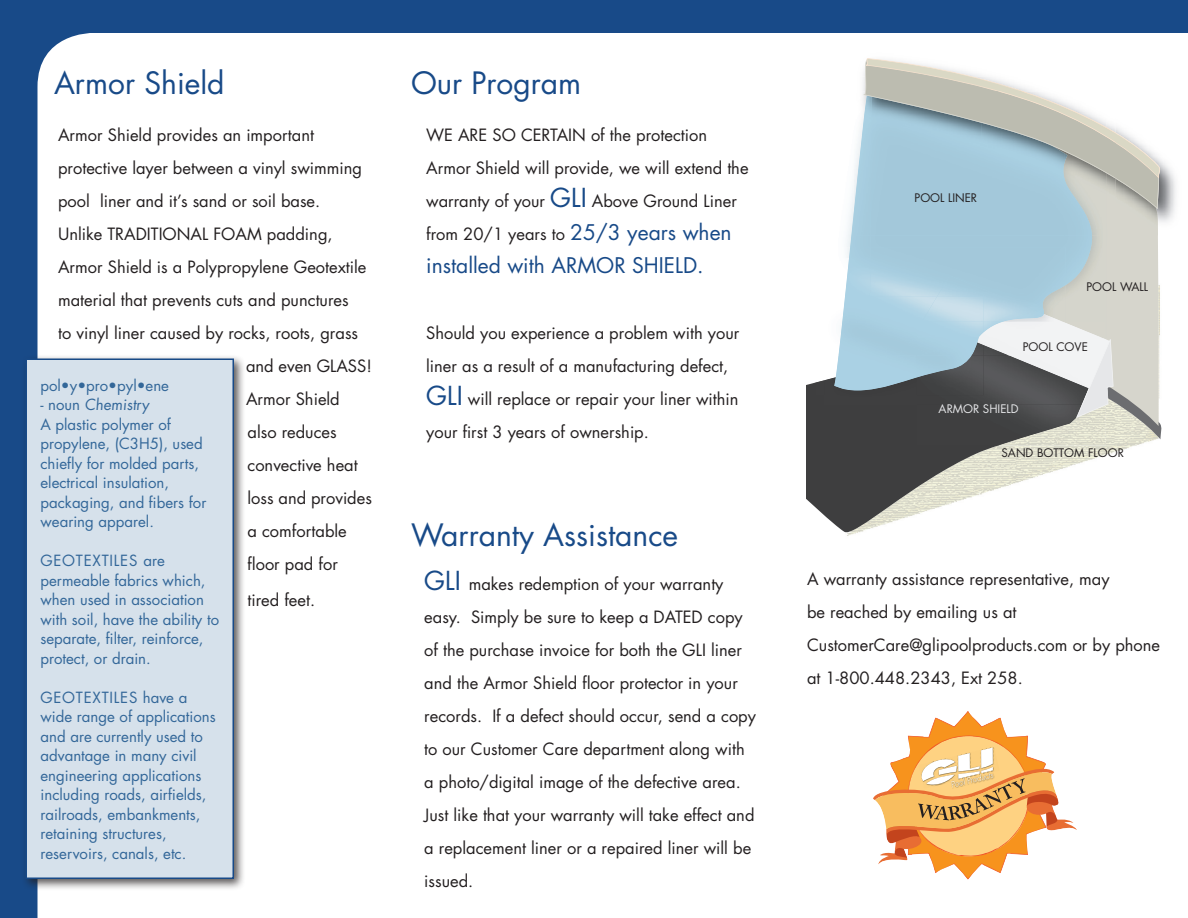
<style>
.page{position:relative;width:1188px;height:918px;background:#184a88}
.page>*{position:absolute;margin:0;border:0;box-sizing:border-box;transform-origin:0 0}
.t1{font:30px "Futura Std";color:#184a88}
.t2{font:21px "Futura Std";color:#184a88}
.t3{font:16.5px/33px "Futura Std";color:#231f20}
.t4{font:15px/19.5px "Futura Std";color:#336799}
.t5{font:11.55px "Futura Std";color:#231f20}
.t6{font:11.55px "Futura Std";color:#e6e7e9}
.s1{font-size:25.5px;color:#184a88}
.s2{font-size:21px;color:#184a88}
</style>
<div class="page">
<div style="left:38px;top:33px;width:1150px;height:885px;background:#fff"></div>
<svg style="left:873px;top:711px;width:204px;height:169px"></svg>
<img style="left:820px;top:258px;width:368px;height:286px">
<svg style="left:806px;top:341px;width:283px;height:197px"></svg>
<img style="left:1082px;top:439px;width:24px;height:6px">
<img style="left:917px;top:439px;width:165px;height:6px">
<img style="left:824px;top:77px;width:29px;height:170px">
<img style="left:824px;top:380px;width:48px;height:25px">
<img style="left:853px;top:51px;width:330px;height:185px">
<img style="left:1115px;top:209px;width:43px;height:27px">
<img style="left:853px;top:77px;width:10px;height:14px">
<svg style="left:863px;top:60px;width:296px;height:149px"></svg>
<svg style="left:864px;top:58px;width:297px;height:120px"></svg>
<img style="left:815px;top:297px;width:5px;height:83px">
<img style="left:820px;top:297px;width:4px;height:83px">
<img style="left:815px;top:380px;width:9px;height:15px">
<img style="left:824px;top:355px;width:12px;height:25px">
<img style="left:836px;top:355px;width:36px;height:22px">
<img style="left:834px;top:377px;width:38px;height:13px">
<img style="left:1092px;top:236px;width:23px;height:39px">
<div style="left:827px;top:91px;width:26px;height:156px;background:#fff"></div>
<img style="left:849px;top:215px;width:22px;height:43px">
<div style="left:871px;top:236px;width:221px;height:39px;background:#a3c8da"></div>
<img style="left:1106px;top:179px;width:9px;height:57px">
<img style="left:1092px;top:179px;width:14px;height:57px">
<img style="left:853px;top:91px;width:10px;height:5px">
<img style="left:853px;top:96px;width:128px;height:140px">
<div style="left:981px;top:179px;width:83px;height:57px;background:#a3c8da"></div>
<img style="left:1064px;top:179px;width:28px;height:57px">
<img style="left:863px;top:91px;width:252px;height:88px">
<img style="left:998px;top:91px;width:117px;height:52px">
<img style="left:824px;top:258px;width:3px;height:39px">
<svg style="left:824px;top:247px;width:3px;height:11px"></svg>
<img style="left:824px;top:297px;width:15px;height:58px">
<img style="left:839px;top:338px;width:33px;height:17px">
<img style="left:827px;top:247px;width:23px;height:50px">
<img style="left:845px;top:258px;width:25px;height:39px">
<div style="left:870px;top:247px;width:195px;height:50px;background:#a3c8da"></div>
<img style="left:827px;top:297px;width:14px;height:41px">
<img style="left:841px;top:297px;width:31px;height:41px">
<img style="left:868px;top:297px;width:4px;height:27px">
<svg style="left:872px;top:275px;width:291px;height:164px"></svg>
<img style="left:917px;top:322px;width:66px;height:16px">
<div style="left:21px;top:354px;width:225px;height:537px;background:#231f20;opacity:.75"></div>
<div style="left:26px;top:359px;width:207px;height:519px;background:#d6e1eb"></div>
<div style="left:26px;top:358px;width:208px;height:521px;border:2px solid #184a88"></div>
<p class="t1" style="left:54px;top:64px;width:172px">Armor Shield</p>
<p class="t1" style="left:411px;top:64px;width:172px">Our Program</p>
<p class="t3" style="left:58px;top:118px;width:258px">Armor Shield provides an important</p>
<p class="t3" style="left:58px;top:151px;width:306px">protective layer between a vinyl swimming</p>
<p class="t3" style="left:58px;top:184px;width:264px">pool liner and it’s sand or soil base.</p>
<p class="t3" style="left:58px;top:217px;width:276px">Unlike traditional foam padding,</p>
<p class="t3" style="left:58px;top:250px;width:310px">Armor Shield is a Polypropylene Geotextile</p>
<p class="t3" style="left:58px;top:283px;width:292px">material that prevents cuts and punctures</p>
<p class="t3" style="left:58px;top:316px;width:302px">to vinyl liner caused by rocks, roots, grass</p>
<p class="t3" style="left:246px;top:349px;width:128px">and even GLASS!</p>
<p class="t3" style="left:246px;top:382px;width:95px">Armor Shield</p>
<p class="t3" style="left:248px;top:415px;width:91px">also reduces</p>
<p class="t3" style="left:248px;top:448px;width:112px">convective heat</p>
<p class="t3" style="left:248px;top:481px;width:126px">loss and provides</p>
<p class="t3" style="left:248px;top:514px;width:101px">a comfortable</p>
<p class="t3" style="left:248px;top:547px;width:92px">floor pad for</p>
<p class="t3" style="left:248px;top:583px;width:69px">tired feet.</p>
<p class="t4" style="left:40px;top:376px;width:130px">pol•y•pro•pyl•ene</p>
<p class="t4" style="left:40px;top:395px;width:110px">- noun Chemistry</p>
<p class="t4" style="left:40px;top:415px;width:167px">A plastic polymer of propylene, (C3H5), used chiefly for molded parts, electrical insulation, packaging, and fibers for wearing apparel.</p>
<p class="t4" style="left:40px;top:551px;width:77px">Geotextiles</p>
<p class="t4" style="left:40px;top:551px;width:180px;text-indent:103px">are permeable fabrics which, when used in association with soil, have the ability to separate, filter, reinforce, protect, or drain.</p>
<p class="t4" style="left:40px;top:688px;width:77px">Geotextiles</p>
<p class="t4" style="left:40px;top:688px;width:177px;text-indent:102px">have a wide range of applications and are currently used to advantage in many civil engineering applications including roads, airfields, railroads, embankments, retaining structures, reservoirs, canals, etc.</p>
<p class="t3" style="left:426px;top:119px;width:324px">WE ARE SO CERTAIN of the protection Armor Shield will provide, we will extend the warranty of your <span class="s1">GLI</span> Above Ground Liner from 20/1 years to <span class="s2">25/3 years when</span></p>
<p class="t2" style="left:426px;top:252px;width:279px">installed with ARMOR SHIELD.</p>
<p class="t3" style="left:426px;top:317px;width:315px">Should you experience a problem with your liner as a result of a manufacturing defect, <span class="s1">GLI</span> will replace or repair your liner within your first 3 years of ownership.</p>
<p class="t1" style="left:411px;top:516px;width:269px">Warranty Assistance</p>
<p class="t5" style="left:915px;top:191px;width:64px">POOL LINER</p>
<p class="t5" style="left:1087px;top:280px;width:63px">POOL WALL</p>
<p class="t5" style="left:1023px;top:340px;width:67px">POOL COVE</p>
<p class="t6" style="left:939px;top:402px;width:82px">ARMOR SHIELD</p>
<p class="t5" style="left:1002px;top:445px;width:124px">SAND BOTTOM FLOOR</p>
<p class="t3" style="left:424px;top:568px;width:333px"><span class="s1">GLI</span> makes redemption of your warranty easy. Simply be sure to keep a DATED copy of the purchase invoice for both the GLI liner and the Armor Shield floor protector in your records. If a defect should occur, send a copy to our Customer Care department along with a photo/digital image of the defective area.<br>Just like that your warranty will take effect and a replacement liner or a repaired liner will be issued.</p>
<p class="t3" style="left:807px;top:563px;width:304px">A warranty assistance representative, may</p>
<p class="t3" style="left:807px;top:596px;width:211px">be reached by emailing us at</p>
<p class="t3" style="left:807px;top:629px;width:355px">CustomerCare@glipoolproducts.com or by phone at 1-800.448.2343, Ext 258.</p>
</div>
